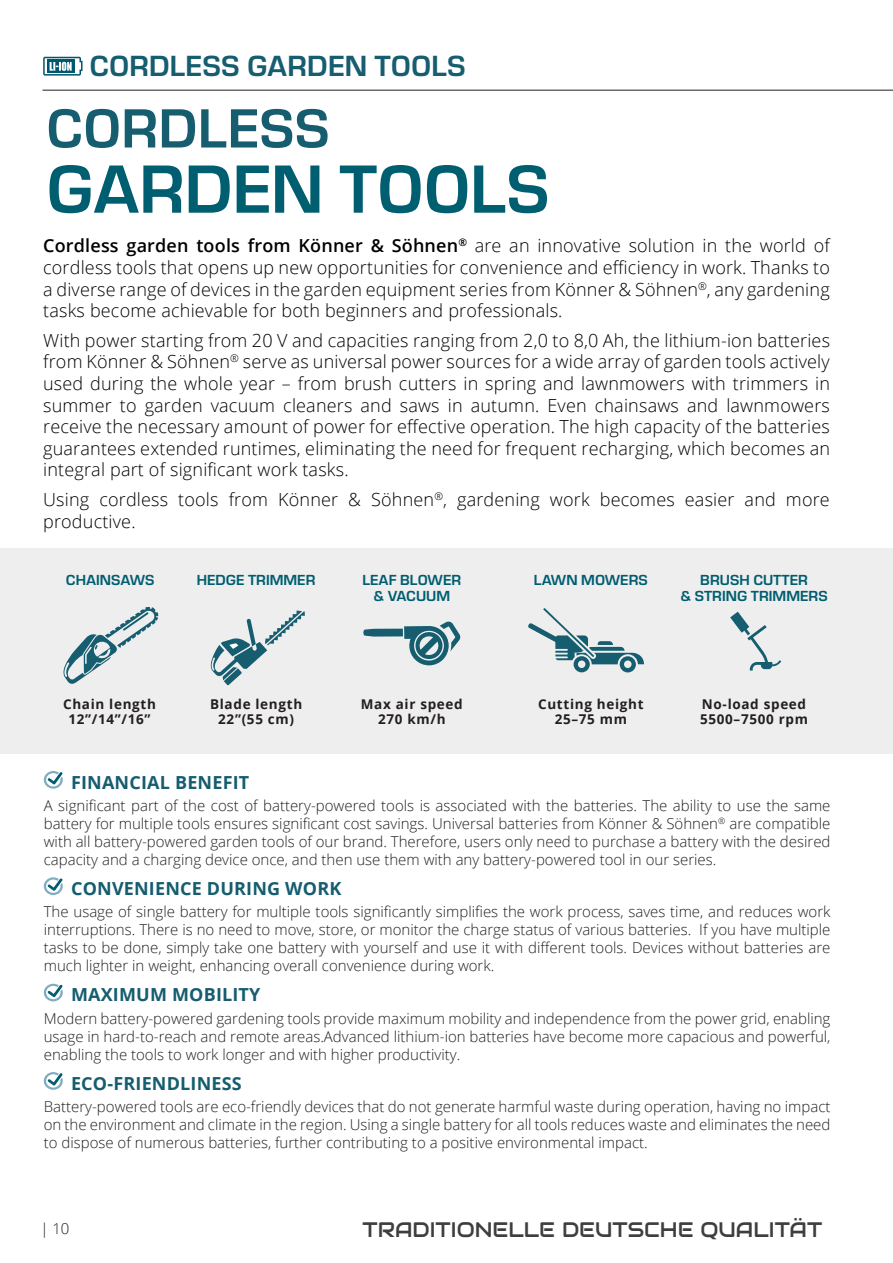
<style>
.page{position:relative;width:893px;height:1263px;background:#fff}
.page>*{position:absolute;margin:0;border:0;box-sizing:border-box;transform-origin:0 0}
.t1{font:63px "Europe Demi PL";letter-spacing:-.01em;color:#005e71}
.t2{font:51px "Europe Demi PL";color:#155d6f}
.t3{font:27px "Europe Demi C";color:#155d6f}
.t4{font:21px "Audiowide";color:#3e3e3f}
.t5{font:300 18px/21.6px "Open Sans";letter-spacing:.01em;color:#000;text-align:justify}
.t6{font:700 18px "Open Sans";letter-spacing:.01em;color:#155d6f}
.t7{font:300 15px/18px "Open Sans";color:#231f20;text-align:justify}
.t8{font:700 13.5px/15px "Open Sans";letter-spacing:.05em;color:#231f20;text-align:center}
.t9{font:13.5px/16.2px "Europe Demi C";color:#005d6f;text-align:center}
.s1{font-weight:600}
</style>
<div class="page">
<hr style="left:43px;top:90px;width:850px;height:1px;background:#231f20">
<div style="left:0;top:548px;width:893px;height:206px;background:#eeeeef"></div>
<svg style="left:44px;top:771px;width:19px;height:18px"></svg>
<svg style="left:44px;top:877px;width:19px;height:18px"></svg>
<svg style="left:44px;top:984px;width:19px;height:17px"></svg>
<svg style="left:44px;top:1072px;width:19px;height:18px"></svg>
<svg style="left:63px;top:607px;width:95px;height:77px"></svg>
<svg style="left:210px;top:610px;width:95px;height:75px"></svg>
<svg style="left:363px;top:621px;width:98px;height:44px"></svg>
<svg style="left:528px;top:608px;width:116px;height:64px"></svg>
<svg style="left:730px;top:612px;width:51px;height:58px"></svg>
<svg style="left:43px;top:57px;width:40px;height:19px"></svg>
<h3 class="t3" style="left:90px;top:50px;width:378px">CORDLESS GARDEN TOOLS</h3>
<h2 class="t2" style="left:46px;top:99px;width:285px">CORDLESS</h2>
<h1 class="t1" style="left:46px;top:152px;width:505px">GARDEN TOOLS</h1>
<p class="t5" style="left:43px;top:234px;width:788px"><span class="s1">Cordless garden tools from Könner &amp; Söhnen</span><sup>®</sup> are an innovative solution in the world of cordless tools that opens up new opportunities for convenience and efficiency in work. Thanks to a diverse range of devices in the garden equipment series from Könner &amp; Söhnen<sup>®</sup>, any gardening tasks become achievable for both beginners and professionals.</p>
<p class="t5" style="left:43px;top:329px;width:788px">With power starting from 20 V and capacities ranging from 2,0 to 8,0 Ah, the lithium-ion batteries from Könner &amp; Söhnen<sup>®</sup> serve as universal power sources for a wide array of garden tools actively used during the whole year – from brush cutters in spring and lawnmowers with trimmers in summer to garden vacuum cleaners and saws in autumn. Even chainsaws and lawnmowers receive the necessary amount of power for effective operation. The high capacity of the batteries guarantees extended runtimes, eliminating the need for frequent recharging, which becomes an integral part of significant work tasks.</p>
<p class="t5" style="left:43px;top:488px;width:788px">Using cordless tools from Könner &amp; Söhnen<sup>®</sup>, gardening work becomes easier and more productive.</p>
<p class="t9" style="left:66px;top:571px;width:90px">CHAINSAWS</p>
<p class="t9" style="left:197px;top:571px;width:120px">HEDGE TRIMMER</p>
<p class="t9" style="left:362px;top:571px;width:100px">LEAF BLOWER &amp; VACUUM</p>
<p class="t9" style="left:534px;top:571px;width:116px">LAWN MOWERS</p>
<p class="t9" style="left:680px;top:571px;width:149px">BRUSH CUTTER<br>&amp; STRING TRIMMERS</p>
<p class="t8" style="left:63px;top:696px;width:94px">Chain length<br>12”/14”/16”</p>
<p class="t8" style="left:210px;top:696px;width:94px">Blade length<br>22”(55 cm)</p>
<p class="t8" style="left:361px;top:696px;width:103px">Max air speed<br>270 km/h</p>
<p class="t8" style="left:538px;top:696px;width:107px">Cutting height<br>25–75 mm</p>
<p class="t8" style="left:700px;top:696px;width:109px;text-align:left">No-load speed<br>5500–7500 rpm</p>
<p class="t6" style="left:71px;top:769px;width:180px">FINANCIAL BENEFIT</p>
<p class="t7" style="left:44px;top:796px;width:788px">A significant part of the cost of battery-powered tools is associated with the batteries. The ability to use the same battery for multiple tools ensures significant cost savings. Universal batteries from Könner &amp; Söhnen<sup>®</sup> are compatible with all battery-powered garden tools of our brand. Therefore, users only need to purchase a battery with the desired capacity and a charging device once, and then use them with any battery-powered tool in our series.</p>
<p class="t6" style="left:71px;top:876px;width:272px">CONVENIENCE DURING WORK</p>
<p class="t7" style="left:44px;top:902px;width:788px">The usage of single battery for multiple tools significantly simplifies the work process, saves time, and reduces work interruptions. There is no need to move, store, or monitor the charge status of various batteries. If you have multiple tasks to be done, simply take one battery with yourself and use it with different tools. Devices without batteries are much lighter in weight, enhancing overall convenience during work.</p>
<p class="t6" style="left:71px;top:982px;width:191px">MAXIMUM MOBILITY</p>
<p class="t7" style="left:44px;top:1009px;width:788px">Modern battery-powered gardening tools provide maximum mobility and independence from the power grid, enabling usage in hard-to-reach and remote areas.Advanced lithium-ion batteries have become more capacious and powerful, enabling the tools to work longer and with higher productivity.</p>
<p class="t6" style="left:71px;top:1070px;width:172px">ECO-FRIENDLINESS</p>
<p class="t7" style="left:44px;top:1097px;width:788px">Battery-powered tools are eco-friendly devices that do not generate harmful waste during operation, having no impact on the environment and climate in the region. Using a single battery for all tools reduces waste and eliminates the need to dispose of numerous batteries, further contributing to a positive environmental impact.</p>
<p class="t7" style="left:40px;top:1219px;width:31px">| 10</p>
<h3 class="t4" style="left:362px;top:1216px;width:461px">TRADITIONELLE DEUTSCHE QUALITÄT</h3>
</div>
